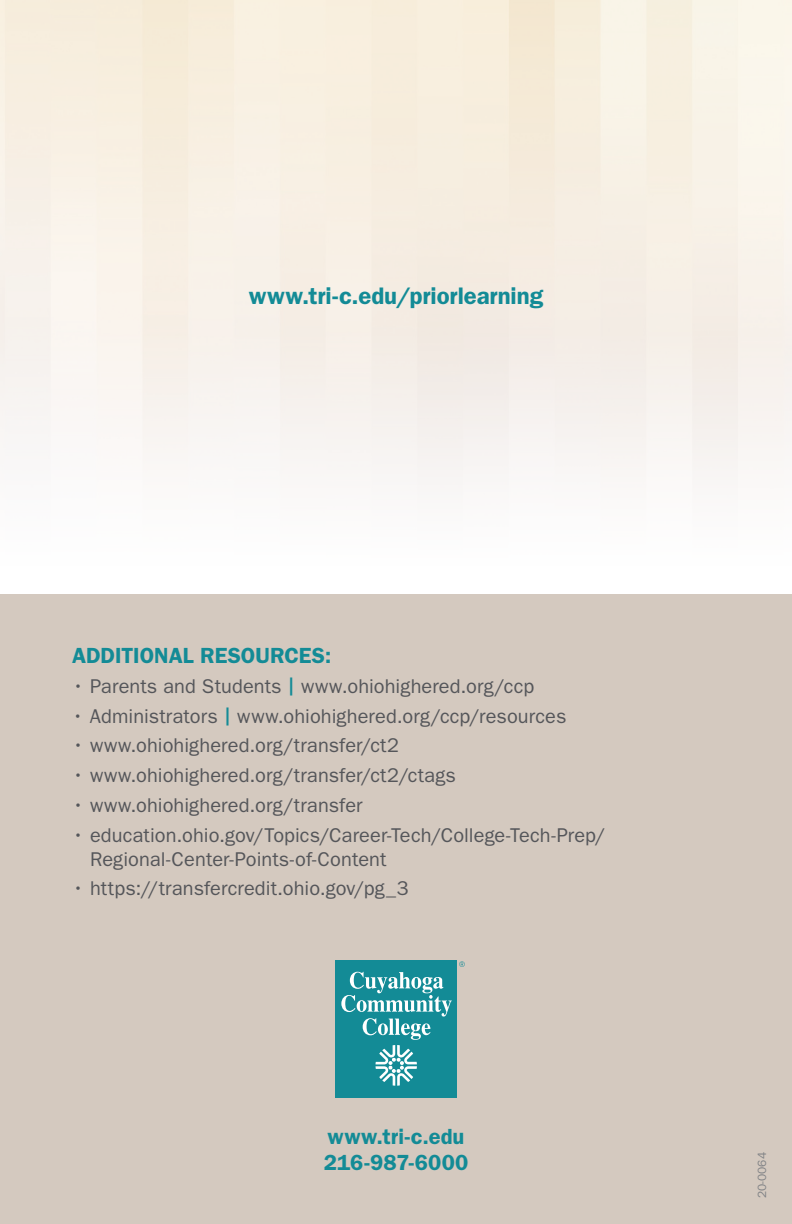
<style>
.page{position:relative;width:792px;height:1224px;background:#fff}
.page>*{position:absolute;margin:0;border:0;box-sizing:border-box;transform-origin:0 0}
.t1{font:600 24px "ITC Franklin Gothic Std";letter-spacing:-.005em;color:#138b96}
.t2{font:600 22px/26px "ITC Franklin Gothic Std";color:#138b96}
.t3{font:20px/24px "ITC Franklin Gothic Std";letter-spacing:.005em;color:#55565a}
.t4{font:12px "ITC Franklin Gothic Std";color:#808285}
.s1{font-weight:500;font-size:18px;color:#138b96}
</style>
<div class="page">
<div style="left:0;top:594px;width:792px;height:630px;background:#d4c9bf"></div>
<div style="left:335px;top:961px;width:122px;height:137px;background:#138b96"></div>
<svg style="left:341px;top:972px;width:111px;height:114px"></svg>
<svg style="left:459px;top:961px;width:6px;height:6px"></svg>
<p class="t1" style="left:249px;top:282px;width:296px">www.tri-c.edu/priorlearning</p>
<p class="t2" style="left:72px;top:643px;width:261px">ADDITIONAL RESOURCES:</p>
<p class="t3" style="left:72px;top:674px;width:464px">• Parents and Students <span class="s1">|</span> www.ohiohighered.org/ccp</p>
<p class="t3" style="left:72px;top:704px;width:496px">• Administrators <span class="s1">|</span> www.ohiohighered.org/ccp/resources</p>
<p class="t3" style="left:72px;top:734px;width:329px">• www.ohiohighered.org/transfer/ct2</p>
<p class="t3" style="left:72px;top:763px;width:385px">• www.ohiohighered.org/transfer/ct2/ctags</p>
<p class="t3" style="left:72px;top:793px;width:292px">• www.ohiohighered.org/transfer</p>
<p class="t3" style="left:90px;top:823px;width:517px;text-indent:-18px">• education.ohio.gov/Topics/Career-Tech/College-Tech-Prep/<br>Regional-Center-Points-of-Content</p>
<p class="t3" style="left:72px;top:877px;width:338px">• https://transfercredit.ohio.gov/pg_3</p>
<p class="t2" style="left:324px;top:1123px;width:146px">www.tri-c.edu<br>216-987-6000</p>
<p class="t4" style="left:755px;top:1198px;width:47px;rotate:-90deg">20-0064</p>
</div>
